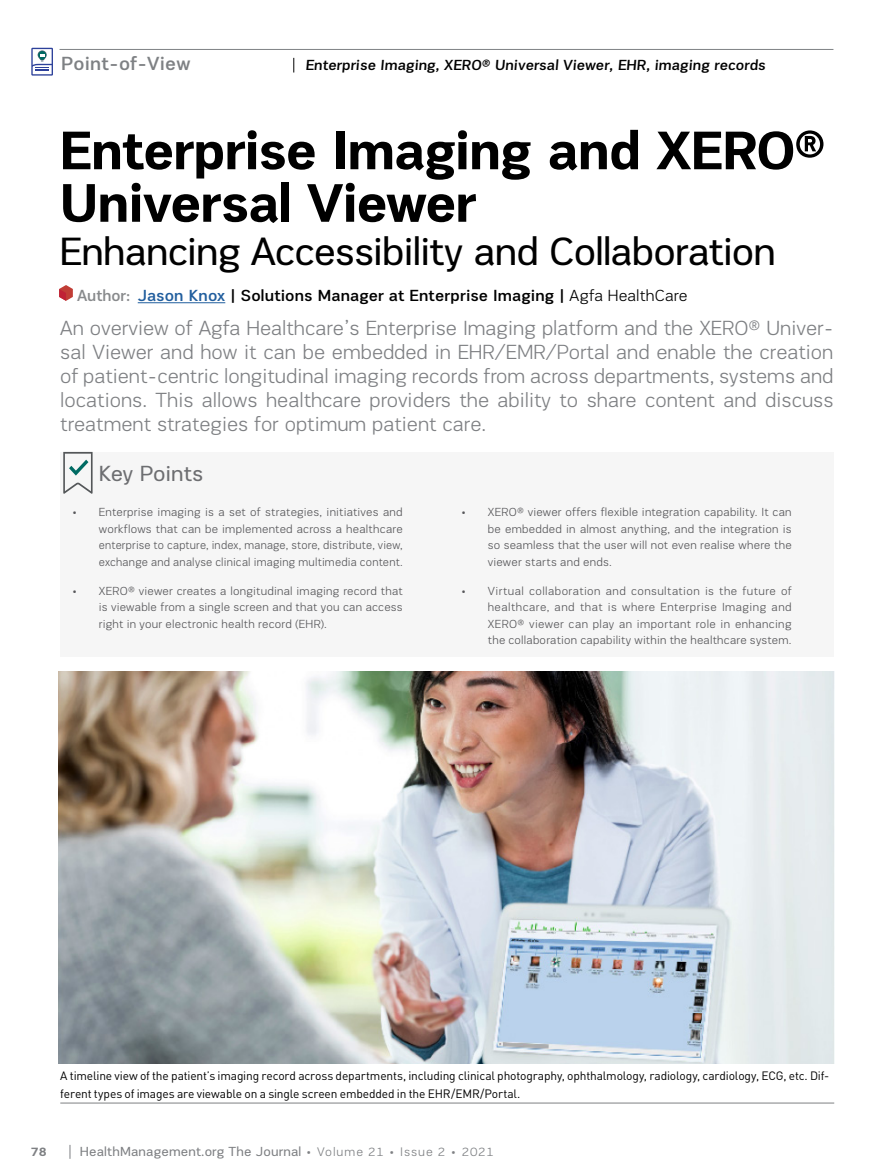
<style>
.page{position:relative;width:893px;height:1174px;background:#fff}
.page>*{position:absolute;margin:0;border:0;box-sizing:border-box;transform-origin:0 0}
.t1{font:700 55.5px/52.5px "PRC Fidelity";letter-spacing:-.025em;color:#000}
.t2{font:40.5px "PRC Fidelity";letter-spacing:-.025em;color:#000}
.t3{font:22.5px "PRC Fidelity";letter-spacing:-.005em;color:#6d6e71}
.t4{font:300 21px/24px "PRC Fidelity";color:#7e8083;text-align:justify}
.t5{font:500 19.5px "PRC Fidelity";letter-spacing:.01em;color:#7e8184}
.t6{font:500 16.5px "PRC Fidelity";letter-spacing:.005em;color:#000}
.t7{font:500 15px "PRC Fidelity";color:#000}
.t8{font:13.5px "PRC Fidelity";letter-spacing:.01em;color:#7e8083}
.t9{font:700 12.75px "PRC Fidelity";color:#7e8083}
.t10{font:300 12px/16.5px "PRC Fidelity";letter-spacing:.02em;color:#565659;text-align:justify}
.t11{font:12px/18px "DIN Pro";letter-spacing:-.015em;color:#000}
.s1{color:#888a8c}
.s2{color:#215e9e}
.s3{font-weight:300}
.s4{font-weight:300;font-size:12.75px}
</style>
<div class="page">
<hr style="left:60px;top:49px;width:773px;height:1px;background:#7e8184">
<svg style="left:31px;top:47px;width:22px;height:29px"></svg>
<svg style="left:293px;top:58px;width:1px;height:14px"></svg>
<svg style="left:70px;top:1145px;width:1px;height:13px"></svg>
<div style="left:60px;top:452px;width:773px;height:204px;background:#f6f6f6"></div>
<svg style="left:63px;top:452px;width:30px;height:42px"></svg>
<hr style="left:138px;top:302px;width:87px;height:1px;background:#215e9e">
<svg style="left:59px;top:285px;width:14px;height:16px"></svg>
<img style="left:59px;top:671px;width:775px;height:392px">
<hr style="left:60px;top:1102px;width:774px;height:1px;background:#7e8083">
<h3 class="t5" style="left:61px;top:52px;width:131px">Point-of-View</h3>
<p class="t7" style="left:305px;top:56px;width:463px">Enterprise Imaging, XERO® Universal Viewer, EHR, imaging records</p>
<h1 class="t1" style="left:60px;top:123px;width:768px">Enterprise Imaging and XERO®<br>Universal Viewer</h1>
<h2 class="t2" style="left:60px;top:229px;width:718px">Enhancing Accessibility and Collaboration</h2>
<h3 class="t6" style="left:77px;top:286px;width:612px"><span class="s1">Author:</span> <span class="s2">Jason Knox</span> | Solutions Manager at Enterprise Imaging | <span class="s3">Agfa HealthCare</span></h3>
<p class="t4" style="left:60px;top:315px;width:775px">An overview of Agfa Healthcare’s Enterprise Imaging platform and the XERO® Univer&shy;sal Viewer and how it can be embedded in EHR/EMR/Portal and enable the creation of patient-centric longitudinal imaging records from across departments, systems and locations. This allows healthcare providers the ability to share content and discuss treatment strategies for optimum patient care.</p>
<h3 class="t3" style="left:99px;top:460px;width:106px">Key Points</h3>
<p class="t10" style="left:99px;top:503px;width:305px;text-indent:-27px">• Enterprise imaging is a set of strategies, initiatives and workflows that can be implemented across a healthcare enterprise to capture, index, manage, store, distribute, view, exchange and analyse clinical imaging multimedia content.</p>
<p class="t10" style="left:99px;top:582px;width:305px;text-indent:-27px">• XERO® viewer creates a longitudinal imaging record that is viewable from a single screen and that you can access right in your electronic health record (EHR).</p>
<p class="t10" style="left:488px;top:503px;width:305px;text-indent:-27px">• XERO® viewer offers flexible integration capability. It can be embedded in almost anything, and the integration is so seamless that the user will not even realise where the viewer starts and ends.</p>
<p class="t10" style="left:488px;top:582px;width:305px;text-indent:-27px">• Virtual collaboration and consultation is the future of healthcare, and that is where Enterprise Imaging and XERO® viewer can play an important role in enhancing the collaboration capability within the healthcare system.</p>
<p class="t11" style="left:60px;top:1066px;width:770px">A timeline view of the patient’s imaging record across departments, including clinical photography, ophthalmology, radiology, cardiology, ECG, etc. Dif&shy;ferent types of images are viewable on a single screen embedded in the EHR/EMR/Portal.</p>
<p class="t9" style="left:31px;top:1144px;width:17px">78</p>
<p class="t8" style="left:80px;top:1144px;width:416px">HealthManagement.org The Journal <span class="s4">• Volume 21 • Issue 2 • 2021</span></p>
</div>
